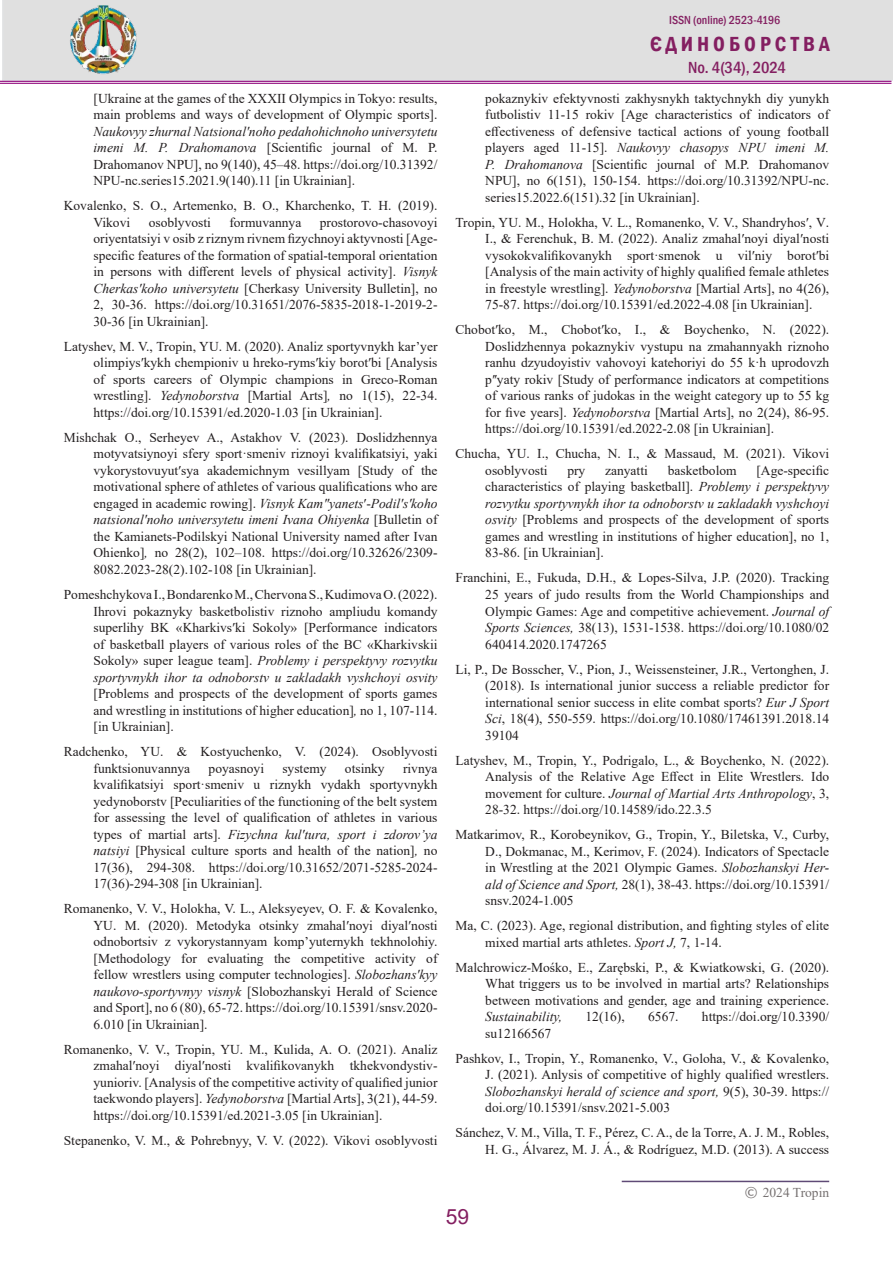
<style>
.page{position:relative;width:893px;height:1263px;background:#fff}
.page>*{position:absolute;margin:0;border:0;box-sizing:border-box;transform-origin:0 0}
.t1{font:600 condensed 21px "Franklin Gothic";letter-spacing:.19em;color:#841f61}
.t2{font:21px "Arial";color:#841f61}
.t3{font:500 condensed 16.5px "Franklin Gothic";color:#841f61}
.t4{font:13.5px/16.5px "Times New Roman";color:#231f20;text-align:justify}
.Обычный{font:13.5px "Times New Roman";color:#767171}
.t5{font:500 condensed 12px "Franklin Gothic";color:#841f61}
.s1{font-style:italic}
.s2{font-family:"Verdana"}
</style>
<div class="page">
<div style="left:2px;top:0;width:891px;height:81px;background:#e0e0e0"></div>
<hr style="left:0;top:81px;width:891px;height:1px;background:#9c248b">
<hr style="left:0;top:83px;width:891px;height:1px;background:#9c248b">
<img style="left:64px;top:5px;width:77px;height:72px">
<hr style="left:622px;top:1181px;width:207px;height:1px;background:#5f4a76">
<p class="t4" style="left:94px;top:90px;width:345px">[Ukraine at the games of the XXXII Olympics in Tokyo: results, main problems and ways of development of Olympic sports].<br><span class="s1">Naukovyy zhurnal Natsionalʹnoho pedahohichnoho universytetu imeni M. P. Drahomanova</span> [Scientific journal of M. P.<br>Drahomanov NPU], no 9(140), 45–48. https://doi.org/10.31392/ NPU-nc.series15.2021.9(140).11 [in Ukrainian].</p>
<p class="t4" style="left:94px;top:197px;width:345px;text-indent:-30px">Kovalenko, S. O., Artemenko, B. O., Kharchenko, T. H. (2019).<br>Vikovi</p>
<p class="t4" style="left:94px;top:214px;width:345px;text-indent:226px">prostorovo-chasovoyi oriyentatsiyi v osib z riznym rivnem fizychnoyi aktyvnosti [Age&shy;specific features of the formation of spatial-temporal orientation in persons with different levels of physical activity]. <span class="s1">Visnyk Cherkasʹkoho universytetu</span> [Cherkasy University Bulletin], no 2, 30-36. https://doi.org/10.31651/2076-5835-2018-1-2019-2- 30-36 [in Ukrainian].</p>
<p class="t4" style="left:94px;top:338px;width:345px;text-indent:-30px">Latyshev, M. V., Tropin, YU. M. (2020). Analiz sportyvnykh kar’yer olimpiysʹkykh chempioniv u hreko-rymsʹkiy borotʹbi [Analysis of sports careers of Olympic champions in Greco-Roman wrestling]. <span class="s1">Yedynoborstva</span> [Martial Arts]<span class="s1">,</span> no 1(15), 22-34. https://doi.org/10.15391/ed.2020-1.03 [in Ukrainian].</p>
<p class="t4" style="left:94px;top:429px;width:345px;text-indent:-30px">Mishchak O., Serheyev A., Astakhov V. (2023). Doslidzhennya motyvatsiynoyi sfery sport·smeniv riznoyi kvalifikatsiyi, yaki vykorystovuyutʹsya akademichnym vesillyam [Study of the motivational sphere of athletes of various qualifications who are engaged in academic rowing]. <span class="s1">Visnyk Kamʺyanets</span>ʹ-<span class="s1">Podilʹsʹkoho natsionalʹnoho universytetu imeni Ivana Ohiyenka</span> [Bulletin of the Kamianets-Podilskyi National University named after Ivan Ohienko]<span class="s1">,</span> no 28(2), 102–108. https://doi.org/10.32626/2309- 8082.2023-28(2).102-108 [in Ukrainian].</p>
<p class="t4" style="left:94px;top:586px;width:345px;text-indent:-30px">Pomeshchykova I., Bondarenko M., Chervona S., Kudimova O. (2022).<br>Ihrovi pokaznyky basketbolistiv riznoho ampliudu komandy superlihy BK «Kharkivsʹki Sokoly» [Performance indicators of basketball players of various roles of the BC «Kharkivskii Sokoly» super league team]. <span class="s1">Problemy i perspektyvy rozvytku sportyvnykh ihor ta odnoborstv u zakladakh vyshchoyi osvity </span>[Problems and prospects of the development of sports games and wrestling in institutions of higher education]<span class="s1">,</span> no 1, 107-114. [in Ukrainian].</p>
<p class="t4" style="left:94px;top:743px;width:345px;text-indent:-30px">Radchenko, YU. &amp; Kostyuchenko, V. (2024). Osoblyvosti funktsionuvannya</p>
<p class="t4" style="left:149px;top:214px;width:64px">osoblyvosti</p>
<p class="t4" style="left:229px;top:214px;width:73px">formuvannya</p>
<p class="t4" style="left:94px;top:759px;width:345px;text-indent:309px">rivnya kvalifikatsiyi sport·smeniv u riznykh vydakh sportyvnykh yedynoborstv [Peculiarities of the functioning of the belt system for assessing the level of qualification of athletes in various types of martial arts]. <span class="s1">Fizychna kulʹtura, sport i zdorov’ya natsiyi</span> [Physical culture sports and health of the nation]<span class="s1">,</span> no 17(36), 294-308. https://doi.org/10.31652/2071-5285-2024- 17(36)-294-308 [in Ukrainian].</p>
<p class="t4" style="left:94px;top:900px;width:345px;text-indent:-30px">Romanenko, V. V., Holokha, V. L., Aleksyeyev, O. F. &amp; Kovalenko, YU. M. (2020). Metodyka otsinky zmahalʹnoyi diyalʹnosti odnobortsiv z vykorystannyam komp’yuternykh tekhnolohiy. [Methodology for evaluating the competitive activity of fellow wrestlers using computer technologies]. <span class="s1">Slobozhansʹkyy naukovo-sportyvnyy visnyk</span> [Slobozhanskyi Herald of Science and Sport], no 6 (80), 65-72. https://doi.org/10.15391/snsv.2020- 6.010 [in Ukrainian].</p>
<p class="t4" style="left:94px;top:1040px;width:345px;text-indent:-30px">Romanenko, V. V., Tropin, YU. M., Kulida, A. O. (2021). Analiz zmahalʹnoyi diyalʹnosti kvalifikovanykh tkhekvondystiv&shy;yunioriv. [Analysis of the competitive activity of qualified junior taekwondo players]. <span class="s1">Yedynoborstva</span> [Martial Arts], 3(21), 44-59. https://doi.org/10.15391/ed.2021-3.05 [in Ukrainian].</p>
<p class="t4" style="left:64px;top:1131px;width:375px">Stepanenko, V. M., &amp; Pohrebnyy, V. V. (2022). Vikovi osoblyvosti</p>
<p class="t4" style="left:209px;top:759px;width:57px">poyasnoyi</p>
<p class="t4" style="left:282px;top:759px;width:46px">systemy</p>
<p class="t4" style="left:345px;top:759px;width:41px">otsinky</p>
<p class="t5" style="left:669px;top:12px;width:113px">ISSN (online) 2523-4196</p>
<p class="t3" style="left:688px;top:56px;width:99px">No. 4(34), 2024</p>
<h1 class="t1" style="left:650px;top:30px;width:181px">ЄДИНОБОРСТВА</h1>
<p class="t4" style="left:485px;top:90px;width:345px">pokaznykiv efektyvnosti zakhysnykh taktychnykh diy yunykh futbolistiv 11-15 rokiv [Age characteristics of indicators of effectiveness of defensive tactical actions of young football players aged 11-15]. <span class="s1">Naukovyy chasopys NPU imeni M.<br>Р. Drahomanova</span> [Scientific journal of M.P. Drahomanov NPU], no 6(151), 150-154. https://doi.org/10.31392/NPU-nc. series15.2022.6(151).32 [in Ukrainian].</p>
<p class="t4" style="left:485px;top:214px;width:345px;text-indent:-30px">Tropin, YU. M., Holokha, V. L., Romanenko, V. V., Shandryhosʹ, V.<br>I., &amp; Ferenchuk, B. M. (2022). Analiz zmahalʹnoyi diyalʹnosti vysokokvalifikovanykh sport·smenok u vilʹniy borotʹbi [Analysis of the main activity of highly qualified female athletes in freestyle wrestling]. <span class="s1">Yedynoborstva</span> [Martial Arts], no 4(26), 75-87. https://doi.org/10.15391/ed.2022-4.08 [in Ukrainian].</p>
<p class="t4" style="left:485px;top:321px;width:345px;text-indent:-30px">Chobotʹko, M., Chobotʹko, I., &amp; Boychenko, N. (2022).<br>Doslidzhennya pokaznykiv vystupu na zmahannyakh riznoho ranhu dzyudoyistiv vahovoyi katehoriyi do 55 k·h uprodovzh pʺyaty rokiv [Study of performance indicators at competitions of various ranks of judokas in the weight category up to 55 kg for five years]. <span class="s1">Yedynoborstva</span> [Martial Arts], no 2(24), 86-95. https://doi.org/10.15391/ed.2022-2.08 [in Ukrainian].</p>
<p class="t4" style="left:485px;top:445px;width:345px;text-indent:-30px">Chucha, YU. I., Chucha, N. I., &amp; Massaud, M. (2021). Vikovi osoblyvosti</p>
<p class="t4" style="left:485px;top:462px;width:345px;text-indent:271px">[Age-specific characteristics of playing basketball]. <span class="s1">Problemy i perspektyvy rozvytku sportyvnykh ihor ta odnoborstv u zakladakh vyshchoyi osvity</span> [Problems and prospects of the development of sports games and wrestling in institutions of higher education], no 1, 83-86. [in Ukrainian].</p>
<p class="t4" style="left:485px;top:569px;width:345px;text-indent:-30px">Franchini, E., Fukuda, D.H., &amp; Lopes-Silva, J.P. (2020). Tracking 25 years of judo results from the World Championships and Olympic Games: Age and competitive achievement. <span class="s1">Journal of Sports Sciences,</span> 38(13), 1531-1538. https://doi.org/10.1080/02<br>640414.2020.1747265</p>
<p class="t4" style="left:485px;top:660px;width:345px;text-indent:-30px">Li, P., De Bosscher, V., Pion, J., Weissensteiner, J.R., Vertonghen, J. (2018). Is international junior success a reliable predictor for international senior success in elite combat sports? <span class="s1">Eur J Sport Sci</span>, 18(4), 550-559. https://doi.org/10.1080/17461391.2018.14<br>39104</p>
<p class="t4" style="left:485px;top:751px;width:345px;text-indent:-30px">Latyshev, М., Tropin, Y., Podrigalo, L., &amp; Boychenko, N. (2022).<br>Analysis of the Relative Age Effect in Elite Wrestlers. Ido movement for culture. <span class="s1">Journal of Martial Arts Anthropology</span>, 3, 28-32. https://doi.org/10.14589/ido.22.3.5</p>
<p class="t4" style="left:485px;top:826px;width:345px;text-indent:-30px">Matkarimov, R., Korobeynikov, G., Tropin, Y., Biletska, V., Curby, D., Dokmanac, M., Kerimov, F. (2024). Indicators of Spectacle in Wrestling at the 2021 Olympic Games. <span class="s1">Slobozhanskyi Her&shy;ald of Science and Sport,</span> 28(1), 38-43. https://doi.org/10.15391/ snsv.2024-1.005</p>
<p class="t4" style="left:485px;top:917px;width:345px;text-indent:-30px">Ma, C. (2023). Age, regional distribution, and fighting styles of elite mixed martial arts athletes. <span class="s1">Sport J,</span> 7, 1-14.</p>
<p class="t4" style="left:485px;top:958px;width:345px;text-indent:-30px">Malchrowicz-Mośko, E., Zarębski, P., &amp; Kwiatkowski, G. (2020).<br>What triggers us to be involved in martial arts? Relationships between motivations and gender, age and training experience.<br><span class="s1">Sustainability,</span></p>
<p class="t4" style="left:567px;top:462px;width:19px">pry</p>
<p class="t4" style="left:605px;top:462px;width:44px">zanyatti</p>
<p class="t4" style="left:668px;top:462px;width:70px">basketbolom</p>
<p class="t4" style="left:585px;top:1008px;width:41px">12(16),</p>
<p class="t4" style="left:648px;top:1008px;width:32px">6567.</p>
<p class="t4" style="left:702px;top:1008px;width:129px">https://doi.org/10.3390/</p>
<p class="t4" style="left:485px;top:1024px;width:68px">su12166567</p>
<p class="t4" style="left:485px;top:1049px;width:345px;text-indent:-30px">Pashkov, I., Tropin, Y., Romanenko, V., Goloha, V., &amp; Kovalenko, J. (2021). Anlysis of competitive of highly qualified wrestlers.<br><span class="s1">Slobozhanskyi herald of science and sport,</span> 9(5), 30-39. https:// doi.org/10.15391/snsv.2021-5.003</p>
<p class="t4" style="left:455px;top:1124px;width:375px;text-align:right">Sánchez, V. M., Villa, T. F., Pérez, C. A., de la Torre, A. J. M., Robles,<br>H. G., Álvarez, M. J. Á., &amp; Rodríguez, M.D. (2013). A success</p>
<p class="Обычный" style="left:744px;top:1183px;width:86px"><span class="s2">©</span> 2024 Tropin</p>
<h1 class="t2" style="left:446px;top:1202px;width:25px">59</h1>
</div>
